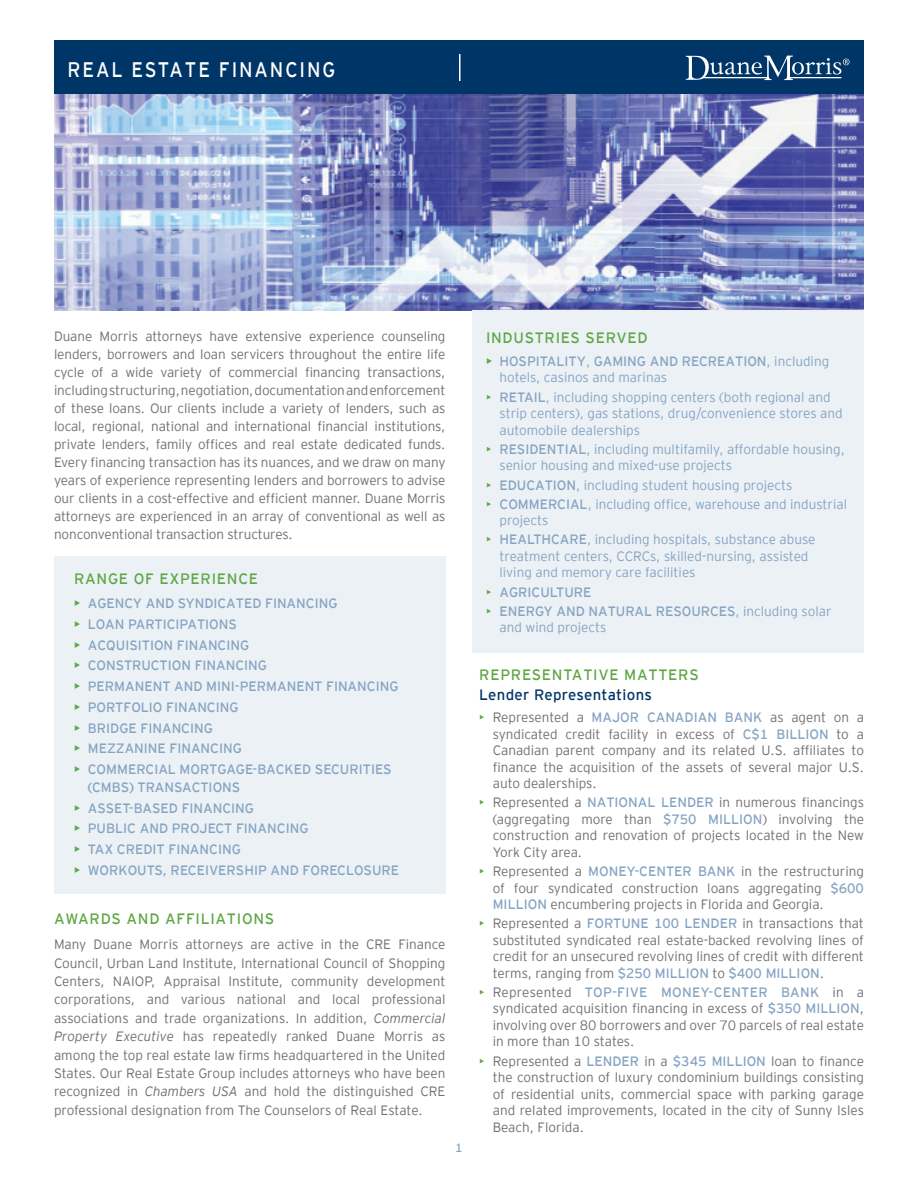
<style>
.page{position:relative;width:918px;height:1188px;background:#fff}
.page>*{position:absolute;margin:0;border:0;box-sizing:border-box;transform-origin:0 0}
.t1{font:21px "EY Interstate";letter-spacing:.1em;color:#fff;scale:.9 1}
.t2{font:15px "EY Interstate";letter-spacing:.05em;color:#5ea744}
.t3{font:15px "EY Interstate";letter-spacing:.02em;color:#003667}
.t4{font:300 13.5px/16.5px "EY Interstate";color:#717074;text-align:justify}
.t5{font:300 13.5px/16.5px "EY Interstate";color:#85a4c2}
.t6{font:13.5px/18px "EY Interstate";color:#85a4c2}
.t7{font:12px "EY Interstate";color:#85a4c2}
.s1{font-weight:400;color:#5ea744}
.s2{font-weight:400}
.s3{color:#5ea744}
.s4{font-weight:300;color:#5ea744}
.s5{font-weight:400;color:#85a4c2}
.s6{font-style:italic}
</style>
<div class="page">
<img style="left:54px;top:94px;width:810px;height:216px">
<div style="left:54px;top:40px;width:810px;height:54px;background:#003667"></div>
<svg style="left:686px;top:56px;width:163px;height:24px"></svg>
<svg style="left:459px;top:54px;width:1px;height:27px"></svg>
<div style="left:54px;top:556px;width:392px;height:338px;background:#ecf1f6"></div>
<div style="left:472px;top:310px;width:392px;height:343px;background:#ecf1f6"></div>
<h1 class="t1" style="left:68px;top:54px;width:299px">REAL ESTATE FINANCING</h1>
<p class="t4" style="left:54px;top:327px;width:393px;line-height:18px">Duane Morris attorneys have extensive experience counseling lenders, borrowers and loan servicers throughout the entire life cycle of a wide variety of commercial financing transactions, including structuring, negotiation, documentation and enforcement of these loans. Our clients include a variety of lenders, such as local, regional, national and international financial institutions, private lenders, family offices and real estate dedicated funds.<br>Every financing transaction has its nuances, and we draw on many years of experience representing lenders and borrowers to advise our clients in a cost-effective and efficient manner. Duane Morris attorneys are experienced in an array of conventional as well as nonconventional transaction structures.</p>
<p class="t2" style="left:486px;top:327px;width:163px">INDUSTRIES SERVED</p>
<p class="t5" style="left:500px;top:352px;width:331px;text-indent:-14px"><span class="s1">•</span> <span class="s2">HOSPITALITY</span>, <span class="s2">GAMING AND RECREATION</span>, including hotels, casinos and marinas</p>
<p class="t5" style="left:500px;top:388px;width:345px;text-indent:-14px"><span class="s3">•</span> <span class="s2">RETAIL</span>, including shopping centers (both regional and strip centers), gas stations, drug/convenience stores and automobile dealerships</p>
<p class="t5" style="left:500px;top:440px;width:347px;text-indent:-14px"><span class="s3">•</span> <span class="s2">RESIDENTIAL</span>, including multifamily, affordable housing, senior housing and mixed-use projects</p>
<p class="t5" style="left:486px;top:476px;width:308px"><span class="s3">•</span> <span class="s2">EDUCATION</span>, including student housing projects</p>
<p class="t5" style="left:500px;top:495px;width:349px;text-indent:-14px"><span class="s3">•</span> <span class="s2">COMMERCIAL</span>, including office, warehouse and industrial projects</p>
<p class="t5" style="left:500px;top:531px;width:318px;text-indent:-14px"><span class="s3">•</span> <span class="s2">HEALTHCARE</span>, including hospitals, substance abuse treatment centers, CCRCs, skilled-nursing, assisted living and memory care facilities</p>
<p class="t6" style="left:486px;top:582px;width:107px"><span class="s4">•</span> AGRICULTURE</p>
<p class="t5" style="left:500px;top:602px;width:334px;text-indent:-14px"><span class="s3">•</span> <span class="s2">ENERGY AND NATURAL RESOURCES</span>, including solar and wind projects</p>
<p class="t2" style="left:74px;top:568px;width:185px">RANGE OF EXPERIENCE</p>
<p class="t6" style="left:74px;top:594px;width:265px"><span class="s3">•</span> AGENCY AND SYNDICATED FINANCING</p>
<p class="t6" style="left:74px;top:615px;width:164px"><span class="s3">•</span> LOAN PARTICIPATIONS</p>
<p class="t6" style="left:74px;top:635px;width:177px"><span class="s3">•</span> ACQUISITION FINANCING</p>
<p class="t6" style="left:74px;top:656px;width:194px"><span class="s3">•</span> CONSTRUCTION FINANCING</p>
<p class="t6" style="left:74px;top:677px;width:326px"><span class="s3">•</span> PERMANENT AND MINI-PERMANENT FINANCING</p>
<p class="t6" style="left:74px;top:697px;width:166px"><span class="s3">•</span> PORTFOLIO FINANCING</p>
<p class="t6" style="left:74px;top:718px;width:140px"><span class="s3">•</span> BRIDGE FINANCING</p>
<p class="t6" style="left:74px;top:739px;width:169px"><span class="s3">•</span> MEZZANINE FINANCING</p>
<p class="t6" style="left:88px;top:759px;width:305px;text-indent:-14px"><span class="s3">•</span> COMMERCIAL MORTGAGE-BACKED SECURITIES (CMBS) TRANSACTIONS</p>
<p class="t6" style="left:74px;top:798px;width:181px"><span class="s3">•</span> ASSET-BASED FINANCING</p>
<p class="t6" style="left:74px;top:819px;width:236px"><span class="s3">•</span> PUBLIC AND PROJECT FINANCING</p>
<p class="t6" style="left:74px;top:839px;width:168px"><span class="s3">•</span> TAX CREDIT FINANCING</p>
<p class="t6" style="left:74px;top:860px;width:326px"><span class="s3">•</span> WORKOUTS, RECEIVERSHIP AND FORECLOSURE</p>
<p class="t2" style="left:479px;top:664px;width:221px">REPRESENTATIVE MATTERS</p>
<p class="t3" style="left:479px;top:684px;width:174px">Lender Representations</p>
<p class="t4" style="left:493px;top:708px;width:373px;text-indent:-14px"><span class="s3">•</span> Represented a <span class="s5">MAJOR CANADIAN BANK</span> as agent on a syndicated credit facility in excess of <span class="s5">C$1 BILLION</span> to a Canadian parent company and its related U.S. affiliates to finance the acquisition of the assets of several major U.S. auto dealerships.</p>
<p class="t4" style="left:493px;top:794px;width:373px;text-indent:-14px"><span class="s3">•</span> Represented a <span class="s5">NATIONAL LENDER</span> in numerous financings (aggregating more than <span class="s5">$750 MILLION</span>) involving the construction and renovation of projects located in the New York City area.</p>
<p class="t4" style="left:493px;top:862px;width:373px;text-indent:-14px"><span class="s3">•</span> Represented a <span class="s5">MONEY-CENTER BANK</span> in the restructuring of four syndicated construction loans aggregating <span class="s5">$600<br>MILLION</span> encumbering projects in Florida and Georgia.</p>
<p class="t4" style="left:493px;top:914px;width:373px;text-indent:-14px"><span class="s3">•</span> Represented a <span class="s5">FORTUNE 100 LENDER</span> in transactions that substituted syndicated real estate-backed revolving lines of credit for an unsecured revolving lines of credit with different terms, ranging from <span class="s5">$250 MILLION</span> to <span class="s5">$400 MILLION</span>.</p>
<p class="t4" style="left:493px;top:983px;width:373px;text-indent:-14px"><span class="s3">•</span> Represented <span class="s5">TOP-FIVE MONEY-CENTER BANK</span> in a syndicated acquisition financing in excess of <span class="s5">$350 MILLION</span>, involving over 80 borrowers and over 70 parcels of real estate in more than 10 states.</p>
<p class="t4" style="left:493px;top:1052px;width:373px;text-indent:-14px"><span class="s3">•</span> Represented a <span class="s5">LENDER</span> in a <span class="s5">$345 MILLION</span> loan to finance the construction of luxury condominium buildings consisting of residential units, commercial space with parking garage and related improvements, located in the city of Sunny Isles Beach, Florida.</p>
<p class="t2" style="left:54px;top:908px;width:222px">AWARDS AND AFFILIATIONS</p>
<p class="t4" style="left:54px;top:935px;width:393px;line-height:18.3px">Many Duane Morris attorneys are active in the CRE Finance Council, Urban Land Institute, International Council of Shopping Centers, NAIOP, Appraisal Institute, community development corporations, and various national and local professional associations and trade organizations. In addition, <span class="s6">Commercial Property Executive</span> has repeatedly ranked Duane Morris as among the top real estate law firms headquartered in the United States. Our Real Estate Group includes attorneys who have been recognized in <span class="s6">Chambers USA</span> and hold the distinguished CRE professional designation from The Counselors of Real Estate.</p>
<p class="t7" style="left:455px;top:1139px;width:9px">1</p>
</div>
